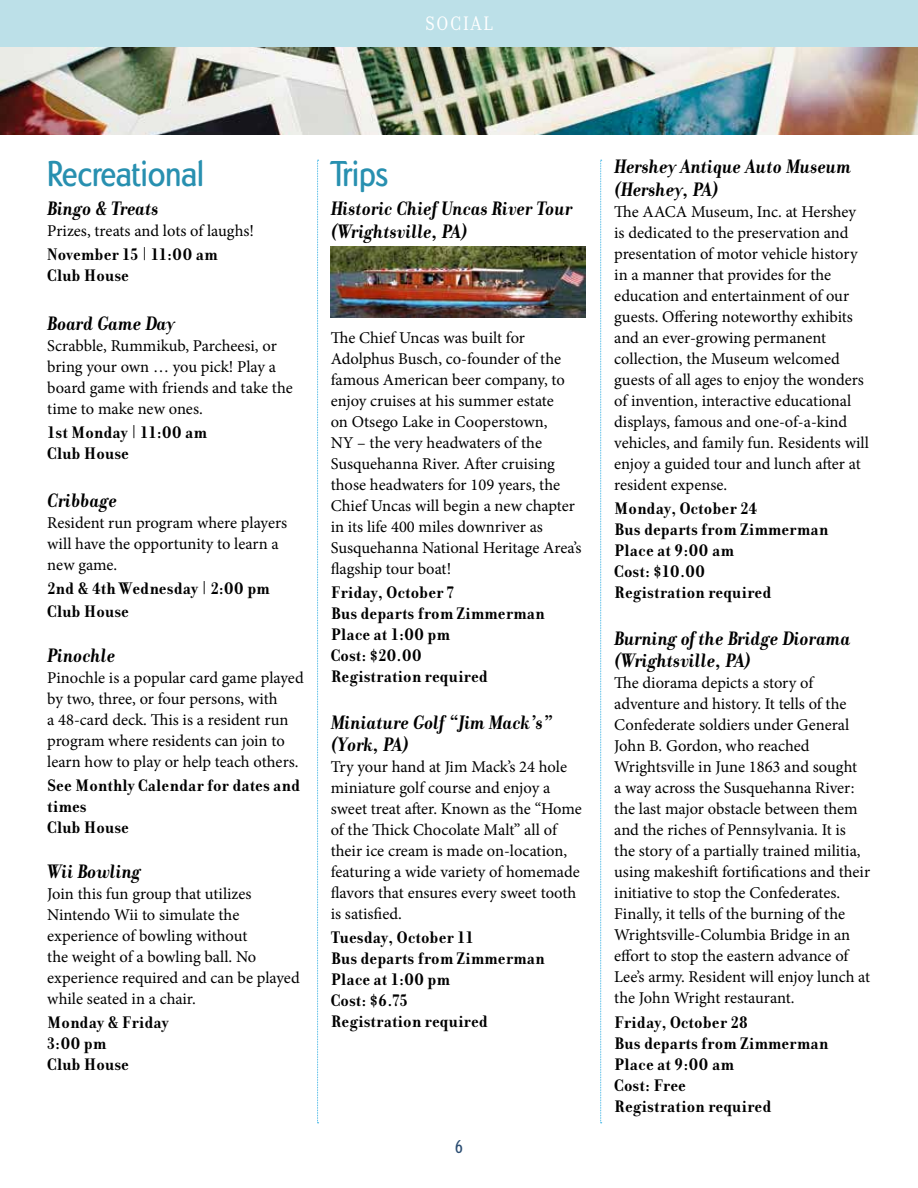
<style>
.page{position:relative;width:918px;height:1188px;background:#fff}
.page>*{position:absolute;margin:0;border:0;box-sizing:border-box;transform-origin:0 0}
.t1{font:500 condensed 37.5px "Dundee";color:#2890b0}
.t2{font:italic 700 21px/22.5px "Donatora";color:#000}
.t3{font:21px "Donatora";letter-spacing:.08em;color:#fff}
.t4{font:700 18px/21px "Donatora";color:#000}
.t5{font:500 condensed 18px "Dundee";color:#2c4e73}
.t6{font:16.5px/21px "Minion Pro";color:#000}
</style>
<div class="page">
<div style="left:0;top:0;width:918px;height:47px;background:#bce0e8"></div>
<svg style="left:600px;top:160px;width:2px;height:963px"></svg>
<svg style="left:317px;top:160px;width:2px;height:963px"></svg>
<img style="left:0;top:47px;width:918px;height:88px">
<img style="left:331px;top:247px;width:254px;height:71px">
<p class="t3" style="left:425px;top:12px;width:69px">SOCIAL</p>
<h1 class="t1" style="left:47px;top:152px;width:158px">Recreational</h1>
<p class="t2" style="left:47px;top:197px;width:113px">Bingo &amp; Treats</p>
<p class="t6" style="left:47px;top:221px;width:208px">Prizes, treats and lots of laughs!</p>
<p class="t4" style="left:47px;top:244px;width:172px">November 15 | 11:00 am<br>Club House</p>
<p class="t2" style="left:47px;top:312px;width:130px">Board Game Day</p>
<p class="t6" style="left:47px;top:335px;width:247px">Scrabble, Rummikub, Parcheesi, or bring your own … you pick! Play a board game with friends and take the time to make new ones.</p>
<p class="t4" style="left:47px;top:422px;width:162px">1st Monday | 11:00 am<br>Club House</p>
<p class="t2" style="left:47px;top:489px;width:72px">Cribbage</p>
<p class="t6" style="left:47px;top:512px;width:241px">Resident run program where players will have the opportunity to learn a new game.</p>
<p class="t4" style="left:47px;top:578px;width:224px;line-height:22.5px">2nd &amp; 4th Wednesday | 2:00 pm<br>Club House</p>
<p class="t2" style="left:47px;top:644px;width:70px">Pinochle</p>
<p class="t6" style="left:47px;top:667px;width:258px">Pinochle is a popular card game played by two, three, or four persons, with<br>a 48-card deck. This is a resident run program where residents can join to learn how to play or help teach others.</p>
<p class="t4" style="left:47px;top:775px;width:255px">See Monthly Calendar for dates and times<br>Club House</p>
<p class="t2" style="left:47px;top:860px;width:95px">Wii Bowling</p>
<p class="t6" style="left:47px;top:883px;width:254px">Join this fun group that utilizes<br>Nintendo Wii to simulate the experience of bowling without<br>the weight of a bowling ball. No experience required and can be played while seated in a chair.</p>
<p class="t4" style="left:47px;top:1012px;width:123px">Monday &amp; Friday<br>3:00 pm<br>Club House</p>
<h1 class="t1" style="left:331px;top:152px;width:59px">Trips</h1>
<p class="t2" style="left:331px;top:197px;width:243px">Historic Chief Uncas River Tour (Wrightsville, PA)</p>
<p class="t6" style="left:331px;top:327px;width:252px">The Chief Uncas was built for<br>Adolphus Busch, co-founder of the famous American beer company, to enjoy cruises at his summer estate<br>on Otsego Lake in Cooperstown,<br>NY – the very headwaters of the<br>Susquehanna River. After cruising those headwaters for 109 years, the<br>Chief Uncas will begin a new chapter in its life 400 miles downriver as<br>Susquehanna National Heritage Area’s flagship tour boat!</p>
<p class="t4" style="left:331px;top:582px;width:216px">Friday, October 7<br>Bus departs from Zimmerman<br>Place at 1:00 pm<br>Cost: $20.00<br>Registration required</p>
<p class="t2" style="left:331px;top:711px;width:224px">Miniature Golf “Jim Mack’s” (York, PA)</p>
<p class="t6" style="left:331px;top:757px;width:253px">Try your hand at Jim Mack’s 24 hole miniature golf course and enjoy a sweet treat after. Known as the “Home of the Thick Chocolate Malt” all of their ice cream is made on-location, featuring a wide variety of homemade flavors that ensures every sweet tooth is satisfied.</p>
<p class="t4" style="left:331px;top:927px;width:216px">Tuesday, October 11<br>Bus departs from Zimmerman<br>Place at 1:00 pm<br>Cost: $6.75<br>Registration required</p>
<p class="t5" style="left:455px;top:1137px;width:10px">6</p>
<p class="t2" style="left:614px;top:156px;width:239px">Hershey Antique Auto Museum (Hershey, PA)</p>
<p class="t6" style="left:614px;top:201px;width:256px">The AACA Museum, Inc. at Hershey is dedicated to the preservation and presentation of motor vehicle history in a manner that provides for the education and entertainment of our guests. Offering noteworthy exhibits and an ever-growing permanent collection, the Museum welcomed guests of all ages to enjoy the wonders of invention, interactive educational displays, famous and one-of-a-kind vehicles, and family fun. Residents will enjoy a guided tour and lunch after at resident expense.</p>
<p class="t4" style="left:614px;top:498px;width:216px">Monday, October 24<br>Bus departs from Zimmerman<br>Place at 9:00 am<br>Cost: $10.00<br>Registration required</p>
<p class="t2" style="left:614px;top:627px;width:238px">Burning of the Bridge Diorama (Wrightsville, PA)</p>
<p class="t6" style="left:614px;top:673px;width:258px">The diorama depicts a story of adventure and history. It tells of the Confederate soldiers under General John B. Gordon, who reached Wrightsville in June 1863 and sought<br>a way across the Susquehanna River: the last major obstacle between them and the riches of Pennsylvania. It is the story of a partially trained militia, using makeshift fortifications and their initiative to stop the Confederates.<br>Finally, it tells of the burning of the Wrightsville-Columbia Bridge in an effort to stop the eastern advance of Lee’s army. Resident will enjoy lunch at the John Wright restaurant.</p>
<p class="t4" style="left:614px;top:1011px;width:216px">Friday, October 28<br>Bus departs from Zimmerman<br>Place at 9:00 am<br>Cost: Free<br>Registration required</p>
</div>
